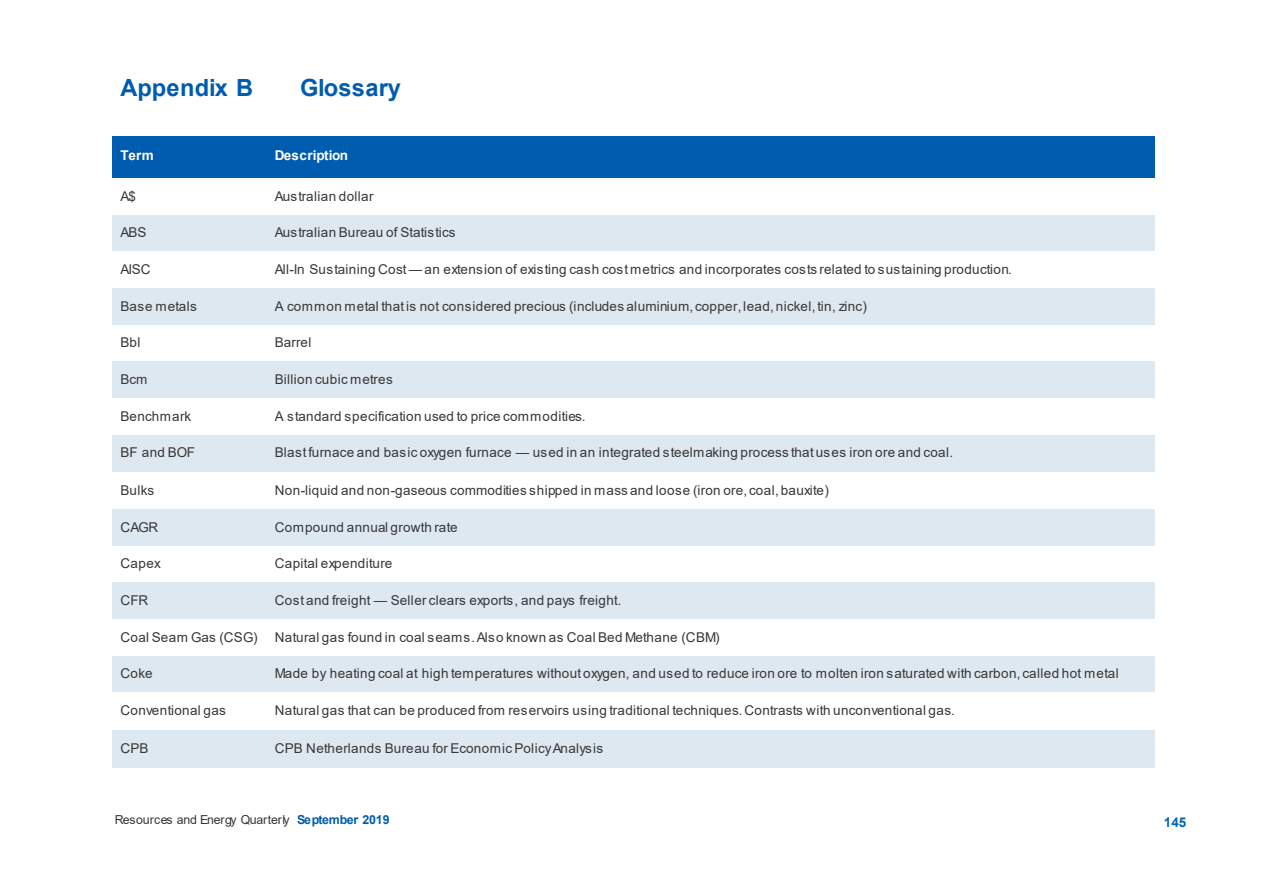
<style>
.page{position:relative;width:1263px;height:893px;background:#fff}
.page>*{position:absolute;margin:0;border:0;box-sizing:border-box;transform-origin:0 0}
.t1{font:700 23.7px "Arial";letter-spacing:.005em;color:#005caf}
.t2{font:13.5px "Arial";letter-spacing:.025em;color:#373737}
.t3{font:700 13.5px "Arial";color:#fff}
.t4{font:700 13.5px "Arial";color:#0365b1}
.t5{font:12.3px "Arial";letter-spacing:-.01em;color:#373737}
.s1{font-weight:700;color:#005caf}
</style>
<div class="page">
<div style="left:113px;top:136px;width:154px;height:42px;background:#005caf"></div>
<div style="left:267px;top:136px;width:887px;height:42px;background:#005caf"></div>
<div style="left:113px;top:215px;width:154px;height:36px;background:#dee8f1"></div>
<div style="left:267px;top:215px;width:887px;height:36px;background:#dee8f1"></div>
<div style="left:113px;top:288px;width:154px;height:38px;background:#dee8f1"></div>
<div style="left:267px;top:288px;width:887px;height:38px;background:#dee8f1"></div>
<div style="left:113px;top:362px;width:154px;height:37px;background:#dee8f1"></div>
<div style="left:267px;top:362px;width:887px;height:37px;background:#dee8f1"></div>
<div style="left:113px;top:436px;width:154px;height:36px;background:#dee8f1"></div>
<div style="left:267px;top:436px;width:887px;height:36px;background:#dee8f1"></div>
<div style="left:113px;top:509px;width:154px;height:37px;background:#dee8f1"></div>
<div style="left:267px;top:509px;width:887px;height:37px;background:#dee8f1"></div>
<div style="left:113px;top:582px;width:154px;height:38px;background:#dee8f1"></div>
<div style="left:267px;top:582px;width:887px;height:38px;background:#dee8f1"></div>
<div style="left:113px;top:657px;width:154px;height:36px;background:#dee8f1"></div>
<div style="left:267px;top:657px;width:887px;height:36px;background:#dee8f1"></div>
<div style="left:113px;top:730px;width:154px;height:37px;background:#dee8f1"></div>
<div style="left:267px;top:730px;width:887px;height:37px;background:#dee8f1"></div>
<p class="t1" style="left:120px;top:71px;width:134px">Appendix B</p>
<p class="t1" style="left:300px;top:71px;width:102px">Glossary</p>
<p class="t3" style="left:120px;top:146px;width:35px">Term</p>
<p class="t3" style="left:275px;top:146px;width:75px">Description</p>
<p class="t2" style="left:120px;top:186px;width:17px">A$</p>
<p class="t2" style="left:275px;top:186px;width:100px">Australian dollar</p>
<p class="t2" style="left:120px;top:223px;width:27px">ABS</p>
<p class="t2" style="left:275px;top:223px;width:182px">Australian Bureau of Statistics</p>
<p class="t2" style="left:120px;top:260px;width:31px">AISC</p>
<p class="t2" style="left:275px;top:260px;width:739px">All-In Sustaining Cost — an extension of existing cash cost metrics and incorporates costs related to sustaining production.</p>
<p class="t2" style="left:120px;top:297px;width:78px">Base metals</p>
<p class="t2" style="left:275px;top:297px;width:594px">A common metal that is not considered precious (includes aluminium, copper, lead, nickel, tin, zinc)</p>
<p class="t2" style="left:120px;top:333px;width:21px">Bbl</p>
<p class="t2" style="left:275px;top:333px;width:38px">Barrel</p>
<p class="t2" style="left:120px;top:370px;width:28px">Bcm</p>
<p class="t2" style="left:275px;top:370px;width:119px">Billion cubic metres</p>
<p class="t2" style="left:120px;top:407px;width:72px">Benchmark</p>
<p class="t2" style="left:275px;top:407px;width:312px">A standard specification used to price commodities.</p>
<p class="t2" style="left:120px;top:443px;width:76px">BF and BOF</p>
<p class="t2" style="left:275px;top:443px;width:680px">Blast furnace and basic oxygen furnace — used in an integrated steelmaking process that uses iron ore and coal.</p>
<p class="t2" style="left:120px;top:480px;width:35px">Bulks</p>
<p class="t2" style="left:275px;top:480px;width:556px">Non-liquid and non-gaseous commodities shipped in mass and loose (iron ore, coal, bauxite)</p>
<p class="t2" style="left:120px;top:518px;width:39px">CAGR</p>
<p class="t2" style="left:275px;top:518px;width:184px">Compound annual growth rate</p>
<p class="t2" style="left:120px;top:554px;width:42px">Capex</p>
<p class="t2" style="left:275px;top:554px;width:119px">Capital expenditure</p>
<p class="t2" style="left:120px;top:591px;width:29px">CFR</p>
<p class="t2" style="left:275px;top:591px;width:348px">Cost and freight — Seller clears exports, and pays freight.</p>
<p class="t2" style="left:120px;top:628px;width:139px">Coal Seam Gas (CSG)</p>
<p class="t2" style="left:275px;top:628px;width:446px">Natural gas found in coal seams. Also known as Coal Bed Methane (CBM)</p>
<p class="t2" style="left:120px;top:664px;width:34px">Coke</p>
<p class="t2" style="left:275px;top:664px;width:845px">Made by heating coal at high temperatures without oxygen, and used to reduce iron ore to molten iron saturated with carbon, called hot metal</p>
<p class="t2" style="left:120px;top:701px;width:107px">Conventional gas</p>
<p class="t2" style="left:275px;top:701px;width:681px">Natural gas that can be produced from reservoirs using traditional techniques. Contrasts with unconventional gas.</p>
<p class="t2" style="left:120px;top:738px;width:30px">CPB</p>
<p class="t2" style="left:275px;top:738px;width:330px">CPB Netherlands Bureau for Economic Policy Analysis</p>
<p class="t5" style="left:115px;top:811px;width:276px">Resources and Energy Quarterly <span class="s1">September 2019</span></p>
<p class="t4" style="left:1164px;top:813px;width:24px">145</p>
</div>
